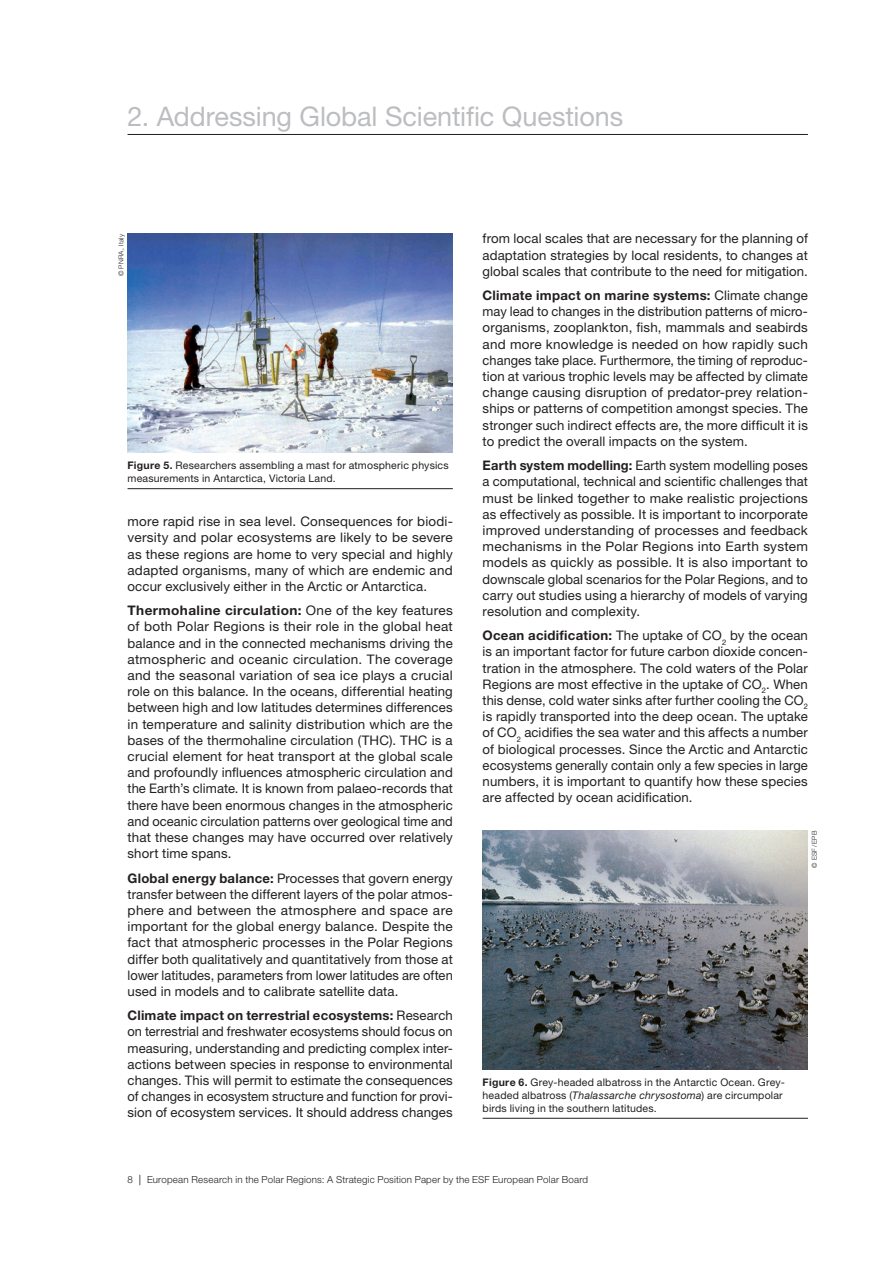
<style>
.page{position:relative;width:893px;height:1263px;background:#fff}
.page>*{position:absolute;margin:0;border:0;box-sizing:border-box;transform-origin:0 0}
.t1{font:27px "Helvetica Neue LT Std";letter-spacing:-.005em;color:#bcbdc0}
.t2{font:13.2px/16.2px "Helvetica Neue LT Std";letter-spacing:.01em;color:#231f20;text-align:justify}
.t3{font:10.5px/12.8px "Helvetica Neue LT Std";letter-spacing:.02em;color:#231f20}
.t4{font:300 9.75px "Helvetica Neue LT Std";letter-spacing:.02em;color:#231f20}
.t5{font:300 6.75px "Helvetica Neue LT Std";letter-spacing:.03em;color:#231f20}
.s1{font-weight:700}
.s2{font-style:italic}
.s3{font-weight:400;font-size:10.5px}
</style>
<div class="page">
<hr style="left:128px;top:134px;width:680px;height:1px;background:#231f20">
<img style="left:128px;top:234px;width:325px;height:219px">
<hr style="left:128px;top:488px;width:325px;height:1px;background:#231f20">
<hr style="left:483px;top:1118px;width:325px;height:1px;background:#231f20">
<img style="left:483px;top:831px;width:325px;height:239px">
<h1 class="t1" style="left:128px;top:100px;width:497px">2. Addressing Global Scientific Questions</h1>
<p class="t5" style="left:117px;top:276px;width:44px;rotate:-90deg">© PNRA, Italy</p>
<p class="t3" style="left:128px;top:459px;width:323px"><span class="s1">Figure 5.</span> Researchers assembling a mast for atmospheric physics measurements in Antarctica, Victoria Land.</p>
<p class="t2" style="left:128px;top:513px;width:327px">more rapid rise in sea level. Consequences for biodi&shy;versity and polar ecosystems are likely to be severe as these regions are home to very special and highly adapted organisms, many of which are endemic and occur exclusively either in the Arctic or Antarctica.</p>
<p class="t2" style="left:128px;top:602px;width:327px"><span class="s1">Thermohaline circulation:</span> One of the key features of both Polar Regions is their role in the global heat balance and in the connected mechanisms driving the atmospheric and oceanic circulation. The coverage and the seasonal variation of sea ice plays a crucial role on this balance. In the oceans, differential heating between high and low latitudes determines differences in temperature and salinity distribution which are the bases of the thermohaline circulation (THC). THC is a crucial element for heat transport at the global scale and profoundly influences atmospheric circulation and the Earth’s climate. It is known from palaeo-records that there have been enormous changes in the atmospheric and oceanic circulation patterns over geological time and that these changes may have occurred over relatively short time spans.</p>
<p class="t2" style="left:128px;top:869px;width:327px"><span class="s1">Global energy balance:</span> Processes that govern energy transfer between the different layers of the polar atmos&shy;phere and between the atmosphere and space are important for the global energy balance. Despite the fact that atmospheric processes in the Polar Regions differ both qualitatively and quantitatively from those at lower latitudes, parameters from lower latitudes are often used in models and to calibrate satellite data.</p>
<p class="t2" style="left:128px;top:1007px;width:327px"><span class="s1">Climate impact on terrestrial ecosystems:</span> Research on terrestrial and freshwater ecosystems should focus on measuring, understanding and predicting complex inter&shy;actions between species in response to environmental changes. This will permit to estimate the consequences of changes in ecosystem structure and function for provi&shy;sion of ecosystem services. It should address changes</p>
<p class="t2" style="left:483px;top:230px;width:327px">from local scales that are necessary for the planning of adaptation strategies by local residents, to changes at global scales that contribute to the need for mitigation.</p>
<p class="t2" style="left:483px;top:287px;width:327px"><span class="s1">Climate impact on marine systems:</span> Climate change may lead to changes in the distribution patterns of micro&shy;organisms, zooplankton, fish, mammals and seabirds and more knowledge is needed on how rapidly such changes take place. Furthermore, the timing of reproduc&shy;tion at various trophic levels may be affected by climate change causing disruption of predator-prey relation&shy;ships or patterns of competition amongst species. The stronger such indirect effects are, the more difficult it is to predict the overall impacts on the system.</p>
<p class="t2" style="left:483px;top:457px;width:327px"><span class="s1">Earth system modelling:</span> Earth system modelling poses a computational, technical and scientific challenges that must be linked together to make realistic projections as effectively as possible. It is important to incorporate improved understanding of processes and feedback mechanisms in the Polar Regions into Earth system models as quickly as possible. It is also important to downscale global scenarios for the Polar Regions, and to carry out studies using a hierarchy of models of varying resolution and complexity.</p>
<p class="t2" style="left:483px;top:627px;width:327px"><span class="s1">Ocean acidification:</span> The uptake of CO<sub>2</sub> by the ocean is an important factor for future carbon dioxide concen&shy;tration in the atmosphere. The cold waters of the Polar Regions are most effective in the uptake of CO<sub>2</sub>. When this dense, cold water sinks after further cooling the CO<sub>2 </sub>is rapidly transported into the deep ocean. The uptake of CO<sub>2</sub> acidifies the sea water and this affects a number of biological processes. Since the Arctic and Antarctic ecosystems generally contain only a few species in large numbers, it is important to quantify how these species are affected by ocean acidification.</p>
<p class="t5" style="left:810px;top:868px;width:38px;rotate:-90deg">© ESF /EPB</p>
<p class="t3" style="left:483px;top:1076px;width:304px"><span class="s1">Figure 6.</span> Grey-headed albatross in the Antarctic Ocean. Grey&shy;headed albatross (<span class="s2">Thalassarche chrysostoma</span>) are circumpolar birds living in the southern latitudes.</p>
<p class="t4" style="left:128px;top:1173px;width:462px">8 <span class="s3">|</span> European Research in the Polar Regions: A Strategic Position Paper by the ESF European Polar Board</p>
</div>
